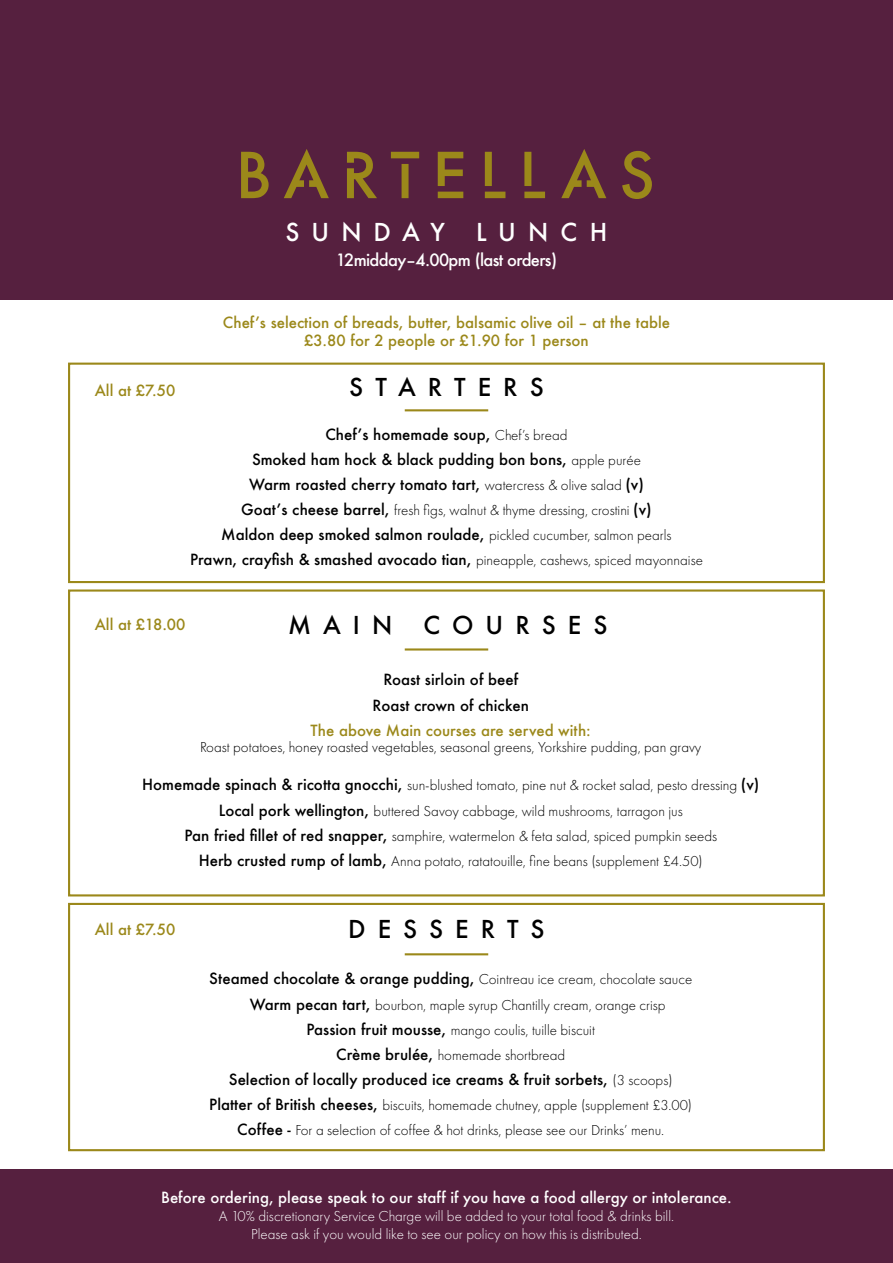
<style>
.page{position:relative;width:893px;height:1263px;background:#fff}
.page>*{position:absolute;margin:0;border:0;box-sizing:border-box;transform-origin:0 0}
.t1{font:500 24px "Futura";letter-spacing:.5em;color:#000}
.t2{font:500 24px "Futura";letter-spacing:.5em;color:#fff}
.t3{font:500 16.5px "Futura";letter-spacing:-.04em;color:#fff}
.t4{font:300 15px/25px "Futura PT";color:#000;text-align:center}
.t5{font:500 15px/25.2px "Futura";color:#000;text-align:center}
.t6{font:500 15px/18px "Futura";color:#9b881a;text-align:center}
.t7{font:300 15px/18px "Futura PT";color:#fff;text-align:center}
.t8{font:500 15px "Futura";color:#fff}
.s1{font-family:"Futura PT";font-weight:300}
.s2{font-family:"Futura";font-weight:500}
</style>
<div class="page">
<div style="left:68px;top:363px;width:757px;height:220px;border:2px solid #9b881a"></div>
<div style="left:0;top:0;width:893px;height:300px;background:#56203f"></div>
<svg style="left:241px;top:149px;width:411px;height:50px"></svg>
<div style="left:0;top:1169px;width:893px;height:94px;background:#56203f"></div>
<hr style="left:405px;top:409px;width:83px;height:2px;background:#9b881a">
<div style="left:68px;top:589px;width:757px;height:307px;border:2px solid #9b881a"></div>
<hr style="left:405px;top:648px;width:83px;height:2px;background:#9b881a">
<div style="left:68px;top:903px;width:757px;height:248px;border:2px solid #9b881a"></div>
<hr style="left:405px;top:953px;width:83px;height:2px;background:#9b881a">
<h1 class="t2" style="left:286px;top:215px;width:161px">SUNDAY</h1>
<h1 class="t2" style="left:476px;top:215px;width:133px">LUNCH</h1>
<p class="t3" style="left:336px;top:249px;width:223px">12midday–4.00pm (last orders)</p>
<p class="t6" style="left:95px;top:381px;width:82px">All at £7.50</p>
<p class="t6" style="left:223px;top:314px;width:449px">Chef’s selection of breads, butter, balsamic olive oil – at the table £3.80 for 2 people or £1.90 for 1 person</p>
<h1 class="t1" style="left:349px;top:370px;width:196px">STARTERS</h1>
<p class="t5" style="left:249px;top:421px;width:396px">Chef’s homemade soup, <span class="s1">Chef’s bread<br></span>Smoked ham hock &amp; black pudding bon bons, <span class="s1">apple purée<br></span>Warm roasted cherry tomato tart, <span class="s1">watercress &amp; olive salad</span> (v)</p>
<p class="t4" style="left:241px;top:498px;width:412px"><span class="s2">Goat’s cheese barrel,</span> fresh figs, walnut &amp; thyme dressing, crostini <span class="s2">(v)</span></p>
<p class="t5" style="left:190px;top:522px;width:514px">Maldon deep smoked salmon roulade, <span class="s1">pickled cucumber, salmon pearls<br></span>Prawn, crayfish &amp; smashed avocado tian, <span class="s1">pineapple, cashews, spiced mayonnaise</span></p>
<p class="t6" style="left:95px;top:615px;width:92px">All at £18.00</p>
<h1 class="t1" style="left:288px;top:608px;width:106px">MAIN</h1>
<h1 class="t1" style="left:423px;top:608px;width:185px">COURSES</h1>
<p class="t5" style="left:373px;top:667px;width:158px">Roast sirloin of beef<br>Roast crown of chicken</p>
<p class="t6" style="left:311px;top:721px;width:282px">The above Main courses are served with:</p>
<p class="t4" style="left:200px;top:735px;width:503px">Roast potatoes, honey roasted vegetables, seasonal greens, Yorkshire pudding, pan gravy</p>
<p class="t4" style="left:142px;top:773px;width:619px"><span class="s2">Homemade spinach &amp; ricotta gnocchi,</span> sun-blushed tomato, pine nut &amp; rocket salad, pesto dressing <span class="s2">(v)<br>Local pork wellington,</span> buttered Savoy cabbage, wild mushrooms, tarragon jus<br><span class="s2">Pan fried fillet of red snapper,</span> samphire, watermelon &amp; feta salad, spiced pumpkin seeds<br><span class="s2">Herb crusted rump of lamb,</span> Anna potato, ratatouille, fine beans (supplement £4.50)</p>
<p class="t6" style="left:95px;top:920px;width:82px">All at £7.50</p>
<h1 class="t1" style="left:348px;top:913px;width:198px">DESSERTS</h1>
<p class="t4" style="left:209px;top:967px;width:485px"><span class="s2">Steamed chocolate &amp; orange pudding,</span> Cointreau ice cream, chocolate sauce</p>
<p class="t4" style="left:250px;top:992px;width:417px"><span class="s2">Warm pecan tart,</span> bourbon, maple syrup Chantilly cream, orange crisp</p>
<p class="t4" style="left:307px;top:1017px;width:290px"><span class="s2">Passion fruit mousse,</span> mango coulis, tuille biscuit</p>
<p class="t4" style="left:336px;top:1042px;width:231px"><span class="s2">Crème brulée,</span> homemade shortbread</p>
<p class="t5" style="left:229px;top:1067px;width:445px">Selection of locally produced ice creams &amp; fruit sorbets, <span class="s1">(3 scoops)</span></p>
<p class="t4" style="left:209px;top:1093px;width:484px"><span class="s2">Platter of British cheeses,</span> biscuits, homemade chutney, apple (supplement £3.00)<br><span class="s2">Coffee -</span> For a selection of coffee &amp; hot drinks, please see our Drinks’ menu.</p>
<p class="t8" style="left:161px;top:1187px;width:572px">Before ordering, please speak to our staff if you have a food allergy or intolerance.</p>
<p class="t7" style="left:219px;top:1207px;width:457px">A 10% discretionary Service Charge will be added to your total food &amp; drinks bill.<br>Please ask if you would like to see our policy on how this is distributed.</p>
</div>
